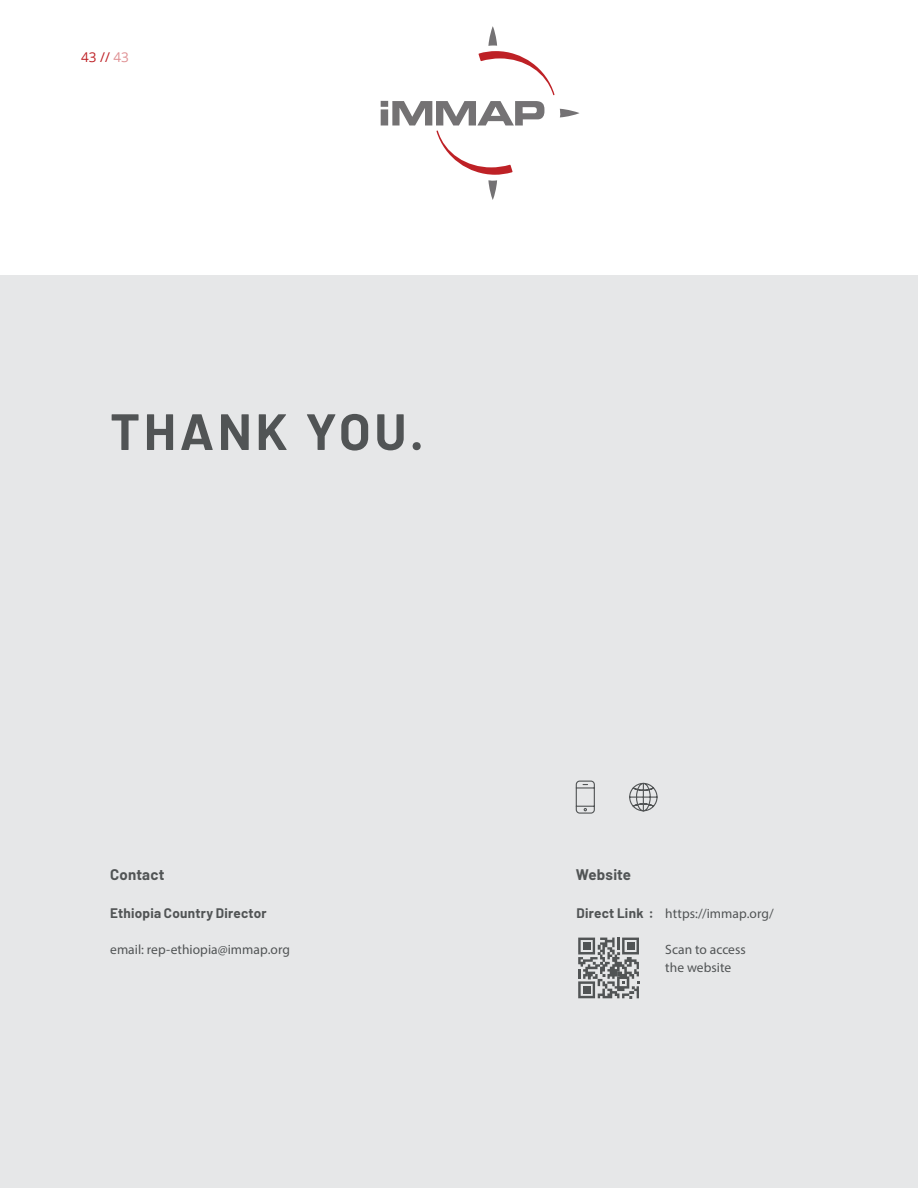
<style>
.page{position:relative;width:918px;height:1188px;background:#fff}
.page>*{position:absolute;margin:0;border:0;box-sizing:border-box;transform-origin:0 0}
.t1{font:700 51px "Barlow";letter-spacing:.075em;color:#515455}
._10_pt_Headlines_Cop{font:700 15px "Barlow";letter-spacing:.01em;color:#515455}
._8_pt_Small_Text{font:13.5px "Myriad Pro";color:#515455}
._8_pt_Small_Text-2{font:700 13.5px "Barlow";letter-spacing:.02em;color:#515455}
.t2{font:13.5px "Open Sans";color:#be2126}
.s1{color:#df9093}
</style>
<div class="page">
<div style="left:0;top:275px;width:918px;height:913px;background:#e6e7e8"></div>
<svg style="left:629px;top:782px;width:29px;height:30px"></svg>
<svg style="left:578px;top:938px;width:62px;height:61px"></svg>
<div style="left:583px;top:942px;width:7px;height:8px;background:#515455"></div>
<div style="left:583px;top:986px;width:7px;height:7px;background:#515455"></div>
<div style="left:627px;top:942px;width:7px;height:8px;background:#515455"></div>
<svg style="left:381px;top:101px;width:163px;height:99px"></svg>
<svg style="left:560px;top:109px;width:20px;height:8px"></svg>
<svg style="left:479px;top:26px;width:75px;height:69px"></svg>
<svg style="left:575px;top:780px;width:20px;height:34px"></svg>
<p class="t2" style="left:81px;top:48px;width:49px">43 // <span class="s1">43</span></p>
<p class="t1" style="left:110px;top:394px;width:315px">THANK YOU.</p>
<p class="_10_pt_Headlines_Cop" style="left:110px;top:864px;width:56px">Contact</p>
<p class="_10_pt_Headlines_Cop" style="left:576px;top:864px;width:57px">Website</p>
<p class="_8_pt_Small_Text-2" style="left:110px;top:903px;width:158px">Ethiopia Country Director</p>
<p class="_8_pt_Small_Text-2" style="left:577px;top:903px;width:79px">Direct Link :</p>
<p class="_8_pt_Small_Text" style="left:665px;top:905px;width:110px">https://immap.org/</p>
<p class="_8_pt_Small_Text" style="left:110px;top:941px;width:181px">email: rep-ethiopia@immap.org</p>
<p class="_8_pt_Small_Text" style="left:665px;top:941px;width:82px">Scan to access</p>
<p class="_8_pt_Small_Text" style="left:665px;top:959px;width:67px">the website</p>
</div>
